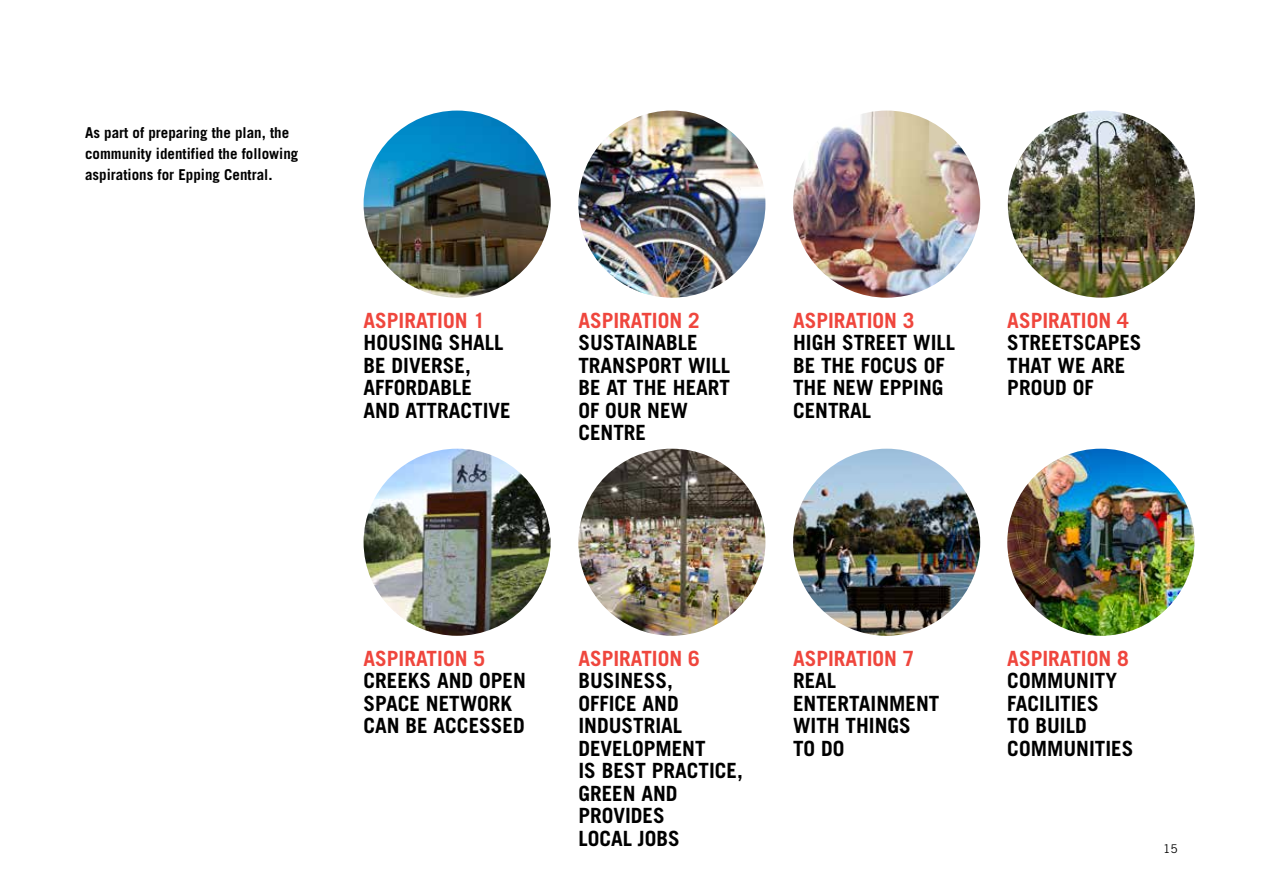
<style>
.page{position:relative;width:1263px;height:893px;background:#fff}
.page>*{position:absolute;margin:0;border:0;box-sizing:border-box;transform-origin:0 0}
.t1{font:700 21px/22.5px "Trade Gothic";color:#000}
.t2{font:700 21px "Trade Gothic";color:#ef463d}
.t3{font:700 15px/21px "Trade Gothic";color:#000}
.t4{font:12px "Trade Gothic";color:#000}
</style>
<div class="page">
<img style="left:364px;top:449px;width:187px;height:187px;border-radius:94px">
<img style="left:578px;top:111px;width:187px;height:187px;border-radius:94px">
<img style="left:1008px;top:111px;width:187px;height:187px;border-radius:94px">
<img style="left:364px;top:111px;width:187px;height:187px;border-radius:94px">
<img style="left:793px;top:111px;width:187px;height:187px;border-radius:94px">
<img style="left:578px;top:449px;width:187px;height:187px;border-radius:94px">
<img style="left:793px;top:449px;width:187px;height:187px;border-radius:94px">
<img style="left:1007px;top:449px;width:187px;height:187px;border-radius:94px">
<p class="t3" style="left:85px;top:122px;width:215px">As part of preparing the plan, the community identified the following aspirations for Epping Central.</p>
<p class="t2" style="left:364px;top:307px;width:123px">ASPIRATION 1</p>
<p class="t1" style="left:364px;top:331px;width:149px">HOUSING SHALL<br>BE DIVERSE,<br>AFFORDABLE<br>AND ATTRACTIVE</p>
<p class="t2" style="left:578px;top:307px;width:123px">ASPIRATION 2</p>
<p class="t1" style="left:578px;top:331px;width:153px">SUSTAINABLE<br>TRANSPORT WILL<br>BE AT THE HEART<br>OF OUR NEW<br>CENTRE</p>
<p class="t2" style="left:793px;top:307px;width:123px">ASPIRATION 3</p>
<p class="t1" style="left:793px;top:331px;width:164px">HIGH STREET WILL<br>BE THE FOCUS OF<br>THE NEW EPPING<br>CENTRAL</p>
<p class="t2" style="left:1007px;top:307px;width:123px">ASPIRATION 4</p>
<p class="t1" style="left:1007px;top:331px;width:136px">STREETSCAPES<br>THAT WE ARE<br>PROUD OF</p>
<p class="t2" style="left:364px;top:645px;width:123px">ASPIRATION 5</p>
<p class="t1" style="left:364px;top:669px;width:164px">CREEKS AND OPEN<br>SPACE NETWORK<br>CAN BE ACCESSED</p>
<p class="t2" style="left:578px;top:645px;width:123px">ASPIRATION 6</p>
<p class="t1" style="left:578px;top:669px;width:166px">BUSINESS,<br>OFFICE AND<br>INDUSTRIAL<br>DEVELOPMENT<br>IS BEST PRACTICE,<br>GREEN AND<br>PROVIDES<br>LOCAL JOBS</p>
<p class="t2" style="left:793px;top:645px;width:123px">ASPIRATION 7</p>
<p class="t1" style="left:793px;top:669px;width:148px">REAL<br>ENTERTAINMENT<br>WITH THINGS<br>TO DO</p>
<p class="t2" style="left:1007px;top:645px;width:123px">ASPIRATION 8</p>
<p class="t1" style="left:1007px;top:669px;width:128px">COMMUNITY<br>FACILITIES<br>TO BUILD<br>COMMUNITIES</p>
<p class="t4" style="left:1163px;top:842px;width:16px">15</p>
</div>
